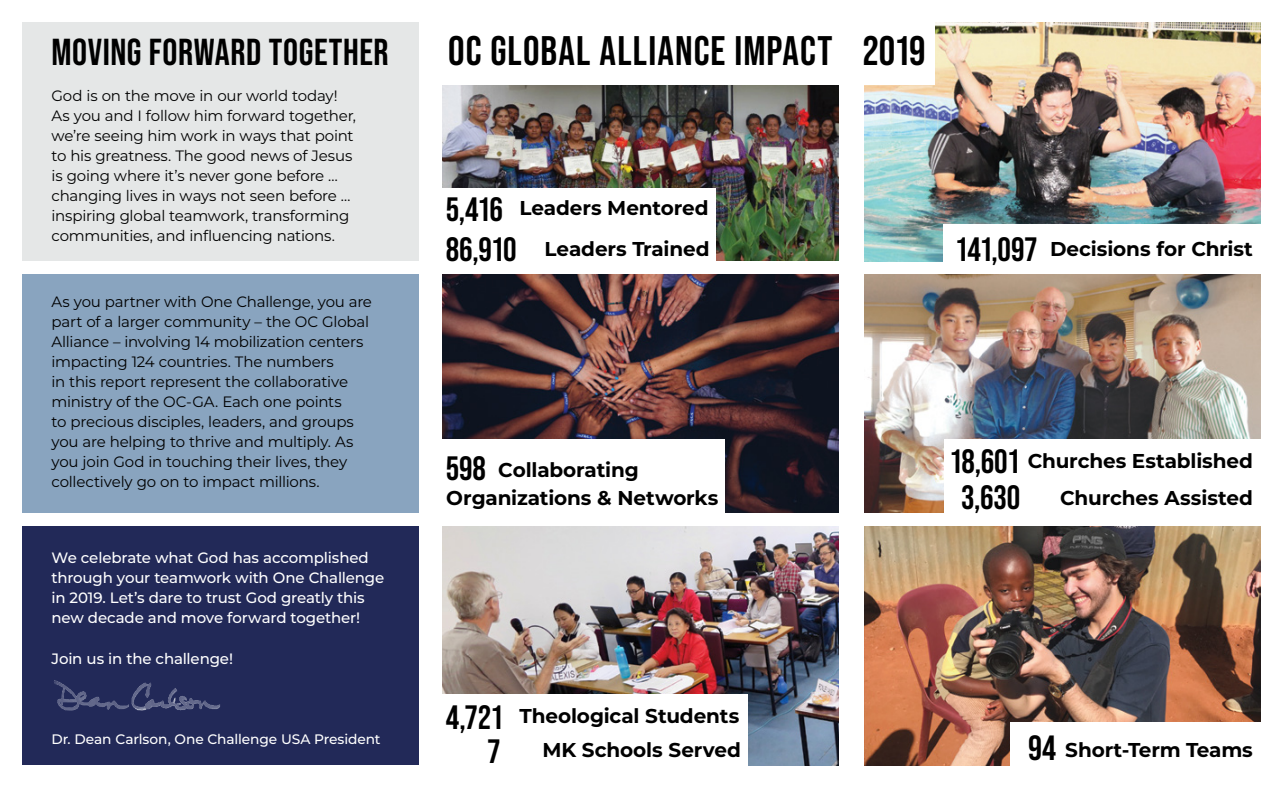
<style>
.page{position:relative;width:1283px;height:788px;background:#fff}
.page>*{position:absolute;margin:0;border:0;box-sizing:border-box;transform-origin:0 0}
.t1{font:41.25px "Bebas Neue";letter-spacing:.025em;color:#000}
.t2{font:37.5px "Bebas Neue";letter-spacing:.015em;color:#000}
.t3{font:35px "Bebas Neue";color:#000}
.t4{font:33.75px/40px "Bebas Neue";letter-spacing:-.03em;color:#000}
.t5{font:700 20px/40.5px "Montserrat";letter-spacing:-.005em;color:#000;text-align:right}
.t6{font:15px/20px "Montserrat";letter-spacing:-.015em;color:#000}
.t7{font:500 15px/20px "Montserrat";letter-spacing:-.01em;color:#fff}
.t8{font:500 13.75px "Montserrat";letter-spacing:-.005em;color:#fff}
.s1{font-family:"Bebas Neue";font-weight:400;font-size:33.75px}
</style>
<div class="page">
<img style="left:443px;top:85px;width:396px;height:176px">
<img style="left:443px;top:526px;width:396px;height:239px">
<img style="left:864px;top:526px;width:396px;height:239px">
<img style="left:443px;top:274px;width:396px;height:239px">
<img style="left:864px;top:22px;width:396px;height:239px">
<img style="left:864px;top:274px;width:396px;height:239px">
<div style="left:420px;top:188px;width:296px;height:80px;background:#fff"></div>
<div style="left:424px;top:439px;width:301px;height:76px;background:#fff"></div>
<div style="left:427px;top:694px;width:321px;height:75px;background:#fff"></div>
<div style="left:942px;top:224px;width:327px;height:46px;background:#fff"></div>
<div style="left:944px;top:439px;width:328px;height:75px;background:#fff"></div>
<div style="left:1010px;top:722px;width:262px;height:46px;background:#fff"></div>
<div style="left:428px;top:18px;width:507px;height:67px;background:#fff"></div>
<div style="left:22px;top:22px;width:396px;height:239px;background:#e5e7e7"></div>
<div style="left:22px;top:274px;width:396px;height:239px;background:#89a4bf"></div>
<div style="left:22px;top:526px;width:396px;height:239px;background:#222958"></div>
<img style="left:54px;top:680px;width:166px;height:31px">
<h2 class="t2" style="left:51px;top:31px;width:339px">MOVING FORWARD TOGETHER</h2>
<h1 class="t1" style="left:448px;top:27px;width:479px">OC GLOBAL ALLIANCE IMPACT 2019</h1>
<p class="t6" style="left:51px;top:85px;width:306px">God is on the move in our world today!<br>As you and I follow him forward together, we’re seeing him work in ways that point to his greatness. The good news of Jesus is going where it’s never gone before … changing lives in ways not seen before … inspiring global teamwork, transforming communities, and influencing nations.</p>
<p class="t6" style="left:51px;top:291px;width:322px">As you partner with One Challenge, you are part of a larger community – the OC Global Alliance – involving 14 mobilization centers impacting 124 countries. The numbers<br>in this report represent the collaborative ministry of the OC-GA. Each one points<br>to precious disciples, leaders, and groups you are helping to thrive and multiply. As you join God in touching their lives, they collectively go on to impact millions.</p>
<p class="t7" style="left:51px;top:547px;width:334px">We celebrate what God has accomplished through your teamwork with One Challenge in 2019. Let’s dare to trust God greatly this new decade and move forward together!</p>
<p class="t7" style="left:51px;top:647px;width:183px">Join us in the challenge!</p>
<p class="t8" style="left:51px;top:729px;width:331px">Dr. Dean Carlson, One Challenge USA President</p>
<h3 class="t4" style="left:446px;top:189px;width:72px">5,416<br>86,910</h3>
<h3 class="t5" style="left:519px;top:187px;width:192px">Leaders Mentored<br>Leaders Trained</h3>
<h3 class="t5" style="left:446px;top:454px;width:274px;line-height:28.1px;text-align:left"><span class="s1">598</span> Collaborating<br>Organizations &amp; Networks</h3>
<h3 class="t4" style="left:446px;top:699px;width:59px;line-height:34.2px;text-align:right">4,721<br>7</h3>
<h3 class="t5" style="left:519px;top:697px;width:223px;line-height:34.4px">Theological Students<br>MK Schools Served</h3>
<h3 class="t5" style="left:954px;top:228px;width:300px"><span class="s1">141,097</span> Decisions for Christ</h3>
<h3 class="t5" style="left:949px;top:441px;width:305px;line-height:37.2px;text-align:center"><span class="s1">18,601</span> Churches Established<br><span class="s1">3,630</span> Churches Assisted</h3>
<h3 class="t3" style="left:1028px;top:728px;width:30px">94</h3>
<h3 class="t5" style="left:1065px;top:728px;width:189px">Short-Term Teams</h3>
</div>
